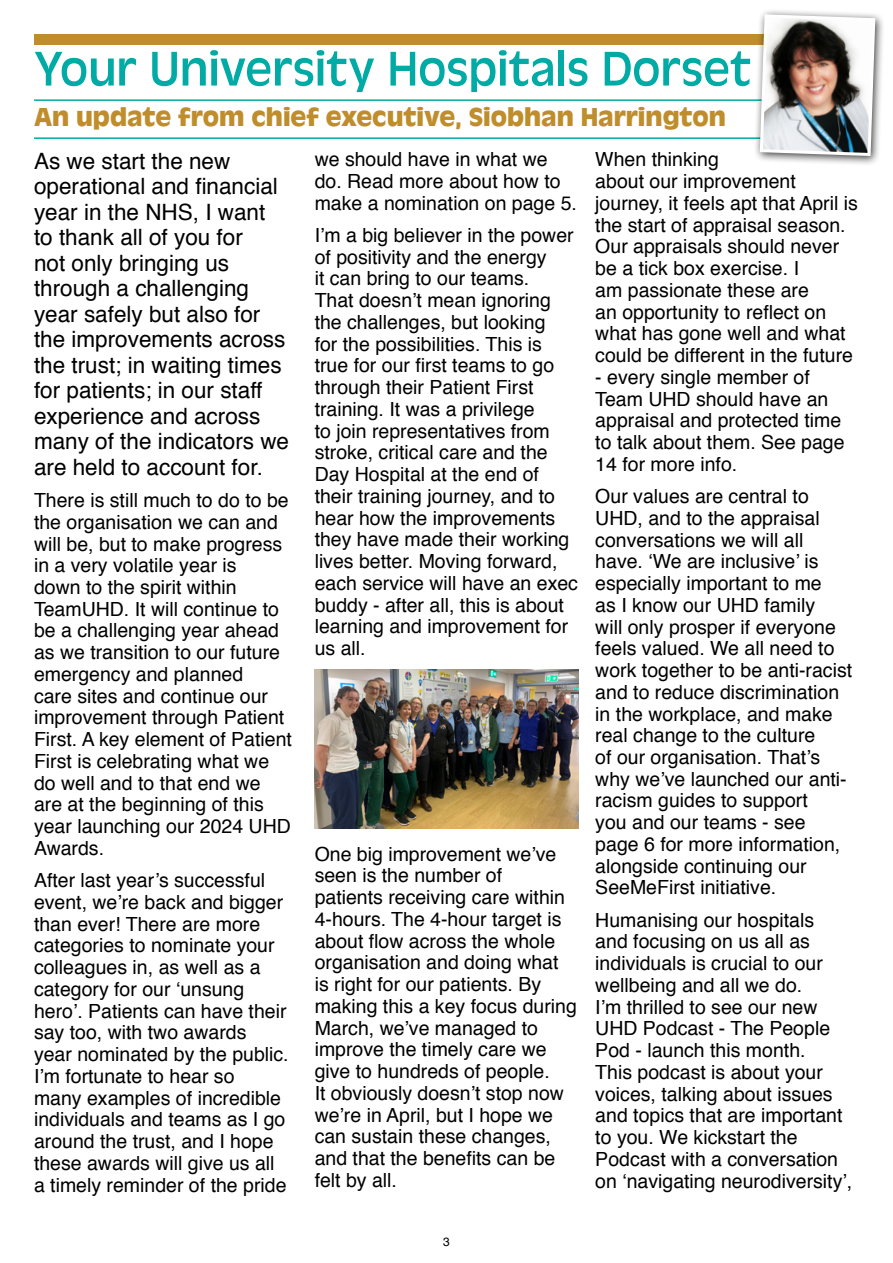
<style>
.page{position:relative;width:893px;height:1263px;background:#fff}
.page>*{position:absolute;margin:0;border:0;box-sizing:border-box;transform-origin:0 0}
.t1{font:50.55px "Antique Oli";color:#00aaa5}
.t2{font:700 27px "Antique Oli";color:#c08d2c}
.t3{font:22.5px/25.5px "Helvetica";color:#000}
.t4{font:19.5px/21.8px "Helvetica";color:#000}
.t5{font:12px "Helvetica";color:#000}
</style>
<div class="page">
<div style="left:34px;top:34px;width:825px;height:11px;background:#c08d2c"></div>
<img style="left:315px;top:670px;width:263px;height:158px">
<hr style="left:34px;top:99px;width:825px;height:2px;background:#00aaa5">
<hr style="left:34px;top:137px;width:825px;height:2px;background:#00aaa5">
<div style="left:754px;top:8px;width:132px;height:158px;background:#000;opacity:.75"></div>
<img style="left:758px;top:13px;width:119px;height:145px">
<h1 class="t1" style="left:34px;top:41px;width:719px">Your University Hospitals Dorset</h1>
<h2 class="t2" style="left:34px;top:102px;width:694px">An update from chief executive, Siobhan Harrington</h2>
<p class="t3" style="left:34px;top:149px;width:257px">As we start the new operational and financial year in the NHS, I want to thank all of you for<br>not only bringing us through a challenging year safely but also for the improvements across the trust; in waiting times for patients; in our staff experience and across many of the indicators we are held to account for.</p>
<p class="t4" style="left:34px;top:490px;width:259px">There is still much to do to be the organisation we can and will be, but to make progress in a very volatile year is<br>down to the spirit within<br>TeamUHD. It will continue to be a challenging year ahead as we transition to our future emergency and planned<br>care sites and continue our improvement through Patient<br>First. A key element of Patient<br>First is celebrating what we do well and to that end we are at the beginning of this year launching our 2024 UHD<br>Awards.</p>
<p class="t4" style="left:34px;top:870px;width:256px">After last year’s successful event, we’re back and bigger than ever! There are more categories to nominate your colleagues in, as well as a category for our ‘unsung hero’. Patients can have their say too, with two awards year nominated by the public.<br>I’m fortunate to hear so<br>many examples of incredible individuals and teams as I go around the trust, and I hope these awards will give us all a timely reminder of the pride</p>
<p class="t4" style="left:315px;top:149px;width:264px">we should have in what we do. Read more about how to make a nomination on page 5.</p>
<p class="t4" style="left:315px;top:225px;width:265px">I’m a big believer in the power of positivity and the energy<br>it can bring to our teams.<br>That doesn’t mean ignoring the challenges, but looking<br>for the possibilities. This is true for our first teams to go through their Patient First training. It was a privilege<br>to join representatives from stroke, critical care and the<br>Day Hospital at the end of their training journey, and to hear how the improvements they have made their working lives better. Moving forward, each service will have an exec buddy - after all, this is about learning and improvement for us all.</p>
<p class="t4" style="left:315px;top:843px;width:264px">One big improvement we’ve seen is the number of<br>patients receiving care within<br>4-hours. The 4-hour target is about flow across the whole organisation and doing what is right for our patients. By making this a key focus during<br>March, we’ve managed to improve the timely care we give to hundreds of people.<br>It obviously doesn’t stop now we’re in April, but I hope we can sustain these changes, and that the benefits can be felt by all.</p>
<p class="t4" style="left:595px;top:149px;width:264px">When thinking<br>about our improvement journey, it feels apt that April is the start of appraisal season.<br>Our appraisals should never be a tick box exercise. I<br>am passionate these are<br>an opportunity to reflect on what has gone well and what could be different in the future</p>
<p class="t4" style="left:595px;top:367px;width:251px">- every single member of<br>Team UHD should have an appraisal and protected time to talk about them. See page<br>14 for more info.</p>
<p class="t4" style="left:595px;top:486px;width:258px">Our values are central to<br>UHD, and to the appraisal conversations we will all have. ‘We are inclusive’ is especially important to me<br>as I know our UHD family<br>will only prosper if everyone feels valued. We all need to work together to be anti-racist and to reduce discrimination in the workplace, and make real change to the culture<br>of our organisation. That’s why we’ve launched our anti&shy;racism guides to support<br>you and our teams - see page 6 for more information, alongside continuing our<br>SeeMeFirst initiative.</p>
<p class="t4" style="left:595px;top:909px;width:258px">Humanising our hospitals<br>and focusing on us all as individuals is crucial to our wellbeing and all we do.<br>I’m thrilled to see our new<br>UHD Podcast - The People<br>Pod - launch this month.<br>This podcast is about your voices, talking about issues and topics that are important to you. We kickstart the<br>Podcast with a conversation on ‘navigating neurodiversity’,</p>
<p class="t5" style="left:443px;top:1233px;width:8px">3</p>
</div>
